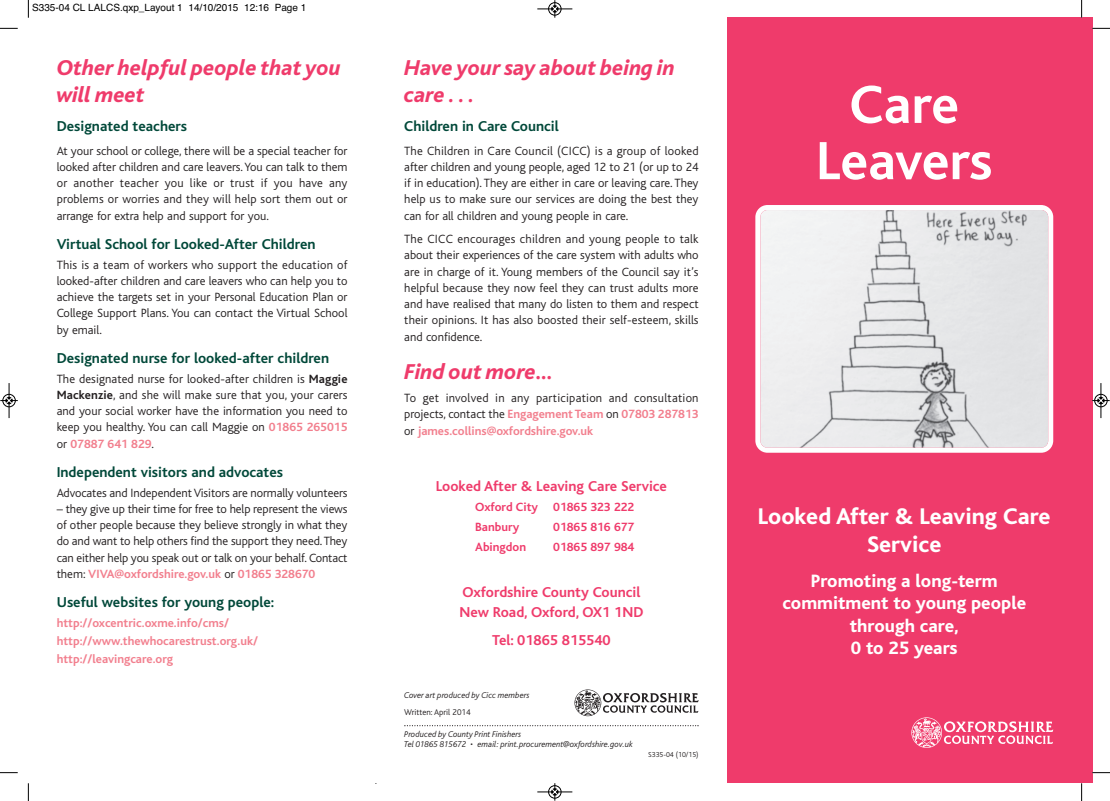
<style>
.page{position:relative;width:1110px;height:801px;background:#fff}
.page>*{position:absolute;margin:0;border:0;box-sizing:border-box;transform-origin:0 0}
.t1{font:700 56.25px/56.2px "Bliss";color:#fff;text-align:center}
.t2{font:800 23.75px/28.5px "Bliss";color:#fff;text-align:center}
.t3{font:italic 800 22.5px/27.5px "Bliss";color:#ef3b6b}
.t4{font:800 18.75px/22.5px "Bliss";color:#fff;text-align:center}
.t5{font:700 15px "Bliss";color:#004839}
.t6{font:700 15px/20px "Bliss";color:#ef3b6b}
.t7{font:300 12.5px/16.2px "Bliss";color:#231f20;text-align:justify}
.t8{font:700 12.5px/18px "Bliss";color:#f27f8e}
.t9{font:700 12.5px/19.8px "Bliss";color:#ef3b6b}
.t10{font:10px "Helvetica";color:#000}
.t11{font:italic 300 8.75px/10px "Bliss";color:#231f20}
.t12{font:300 8.75px "Bliss";color:#231f20}
.t13{font:300 7.5px "Bliss";color:#231f20}
.s1{font-weight:700}
.s2{font-weight:700;color:#f27f8e}
</style>
<div class="page">
<div style="left:726px;top:18px;width:365px;height:765px;background:#ef3b6b"></div>
<svg style="left:404px;top:725px;width:294px;height:1px"></svg>
<svg style="left:574px;top:689px;width:124px;height:27px"></svg>
<svg style="left:755px;top:205px;width:297px;height:248px"></svg>
<svg style="left:911px;top:717px;width:141px;height:31px"></svg>
<svg style="left:28px;top:0;width:1px;height:18px"></svg>
<svg style="left:0;top:28px;width:18px;height:1px"></svg>
<svg style="left:1091px;top:28px;width:18px;height:1px"></svg>
<svg style="left:28px;top:783px;width:1px;height:18px"></svg>
<svg style="left:0;top:772px;width:18px;height:1px"></svg>
<svg style="left:1091px;top:772px;width:18px;height:1px"></svg>
<div style="left:548px;top:2px;width:13px;height:14px;border:1px solid #fff;border-radius:50%"></div>
<hr style="left:537px;top:9px;width:35px;height:1px;background:#000">
<div style="left:548px;top:3px;width:13px;height:12px;border:1px solid #000;border-radius:50%"></div>
<svg style="left:551px;top:0;width:7px;height:18px"></svg>
<hr style="left:537px;top:792px;width:35px;height:1px;background:#000">
<div style="left:548px;top:785px;width:13px;height:13px;border:1px solid #000;border-radius:50%"></div>
<svg style="left:551px;top:783px;width:7px;height:17px"></svg>
<div style="left:2px;top:394px;width:14px;height:13px;border:1px solid #fff;border-radius:50%"></div>
<hr style="left:9px;top:383px;width:1px;height:35px;background:#000">
<div style="left:3px;top:394px;width:12px;height:13px;border:1px solid #000;border-radius:50%"></div>
<svg style="left:0;top:397px;width:18px;height:7px"></svg>
<div style="left:1093px;top:394px;width:14px;height:13px;border:1px solid #fff;border-radius:50%"></div>
<hr style="left:1100px;top:383px;width:1px;height:35px;background:#000">
<div style="left:1094px;top:394px;width:12px;height:13px;border:1px solid #000;border-radius:50%"></div>
<svg style="left:1091px;top:397px;width:18px;height:7px"></svg>
<p class="t10" style="left:32px;top:2px;width:276px">S335-04 CL LALCS.qxp_Layout 1 14/10/2015 12:16 Page 1</p>
<h3 class="t3" style="left:57px;top:56px;width:286px">Other helpful people that you will meet</h3>
<p class="t5" style="left:57px;top:121px;width:132px">Designated teachers</p>
<p class="t7" style="left:57px;top:144px;width:292px">At your school or college, there will be a special teacher for looked after children and care leavers.You can talk to them or another teacher you like or trust if you have any problems or worries and they will help sort them out or arrange for extra help and support for you.</p>
<p class="t5" style="left:57px;top:239px;width:260px">Virtual School for Looked-After Children</p>
<p class="t7" style="left:57px;top:258px;width:292px">This is a team of workers who support the education of looked-after children and care leavers who can help you to achieve the targets set in your Personal Education Plan or College Support Plans. You can contact the Virtual School by email.</p>
<p class="t5" style="left:57px;top:353px;width:274px">Designated nurse for looked-after children</p>
<p class="t7" style="left:57px;top:372px;width:292px">The designated nurse for looked-after children is <span class="s1">Maggie Mackenzie</span>, and she will make sure that you, your carers and your social worker have the information you need to keep you healthy. You can call Maggie on <span class="s2">01865 265015 </span>or <span class="s2">07887 641 829</span>.</p>
<p class="t5" style="left:57px;top:467px;width:228px">Independent visitors and advocates</p>
<p class="t7" style="left:57px;top:486px;width:292px">Advocates and IndependentVisitors are normally volunteers</p>
<p class="t7" style="left:57px;top:502px;width:292px">– they give up their time for free to help represent the views of other people because they believe strongly in what they do and want to help others find the support they need.They can either help you speak out or talk on your behalf. Contact them: <span class="s2">VIVA@oxfordshire.gov.uk</span> or <span class="s2">01865 328670</span></p>
<p class="t5" style="left:57px;top:597px;width:219px">Useful websites for young people:</p>
<p class="t8" style="left:57px;top:615px;width:203px">http://oxcentric.oxme.info/cms/ http://www.thewhocarestrust.org.uk/ http://leavingcare.org</p>
<h3 class="t3" style="left:404px;top:56px;width:272px">Have your say about being in care...</h3>
<p class="t5" style="left:404px;top:121px;width:156px">Children in Care Council</p>
<p class="t7" style="left:404px;top:144px;width:296px">The Children in Care Council (CICC) is a group of looked after children and young people, aged 12 to 21 (or up to 24 if in education). They are either in care or leaving care. They help us to make sure our services are doing the best they can for all children and young people in care.</p>
<p class="t7" style="left:404px;top:232px;width:296px">The CICC encourages children and young people to talk about their experiences of the care system with adults who are in charge of it. Young members of the Council say it’s helpful because they now feel they can trust adults more and have realised that many do listen to them and respect their opinions. It has also boosted their self-esteem, skills and confidence.</p>
<h3 class="t3" style="left:404px;top:360px;width:151px">Find out more…</h3>
<p class="t7" style="left:404px;top:391px;width:296px">To get involved in any participation and consultation projects, contact the <span class="s2">Engagement Team</span> on <span class="s2">07803 287813 </span>or <span class="s2">james.collins@oxfordshire.gov.uk</span></p>
<p class="t6" style="left:435px;top:478px;width:233px">Looked After &amp; Leaving Care Service</p>
<p class="t9" style="left:475px;top:498px;width:161px">Oxford City 01865 323 222<br>Banbury</p>
<p class="t9" style="left:553px;top:518px;width:83px">01865 816 677</p>
<p class="t9" style="left:475px;top:538px;width:52px">Abingdon</p>
<p class="t9" style="left:553px;top:538px;width:83px">01865 897 984</p>
<p class="t6" style="left:459px;top:584px;width:185px">Oxfordshire County Council<br>New Road, Oxford, OX1 1ND</p>
<p class="t6" style="left:492px;top:631px;width:120px">Tel: 01865 815540</p>
<p class="t11" style="left:404px;top:690px;width:127px">Cover art produced by Cicc members</p>
<p class="t12" style="left:404px;top:709px;width:68px">Written: April 2014</p>
<p class="t11" style="left:404px;top:730px;width:230px">Produced by County Print Finishers<br>Tel 01865 815672 • email: print.procurement@oxfordshire.gov.uk</p>
<p class="t13" style="left:648px;top:752px;width:52px">S335-04 (10/15)</p>
<h1 class="t1" style="left:815px;top:83px;width:178px">Care<br>Leavers</h1>
<h2 class="t2" style="left:757px;top:504px;width:294px">Looked After &amp; Leaving Care<br>Service</h2>
<h3 class="t4" style="left:782px;top:572px;width:245px">Promoting a long-term commitment to young people through care,<br>0 to 25 years</h3>
</div>
